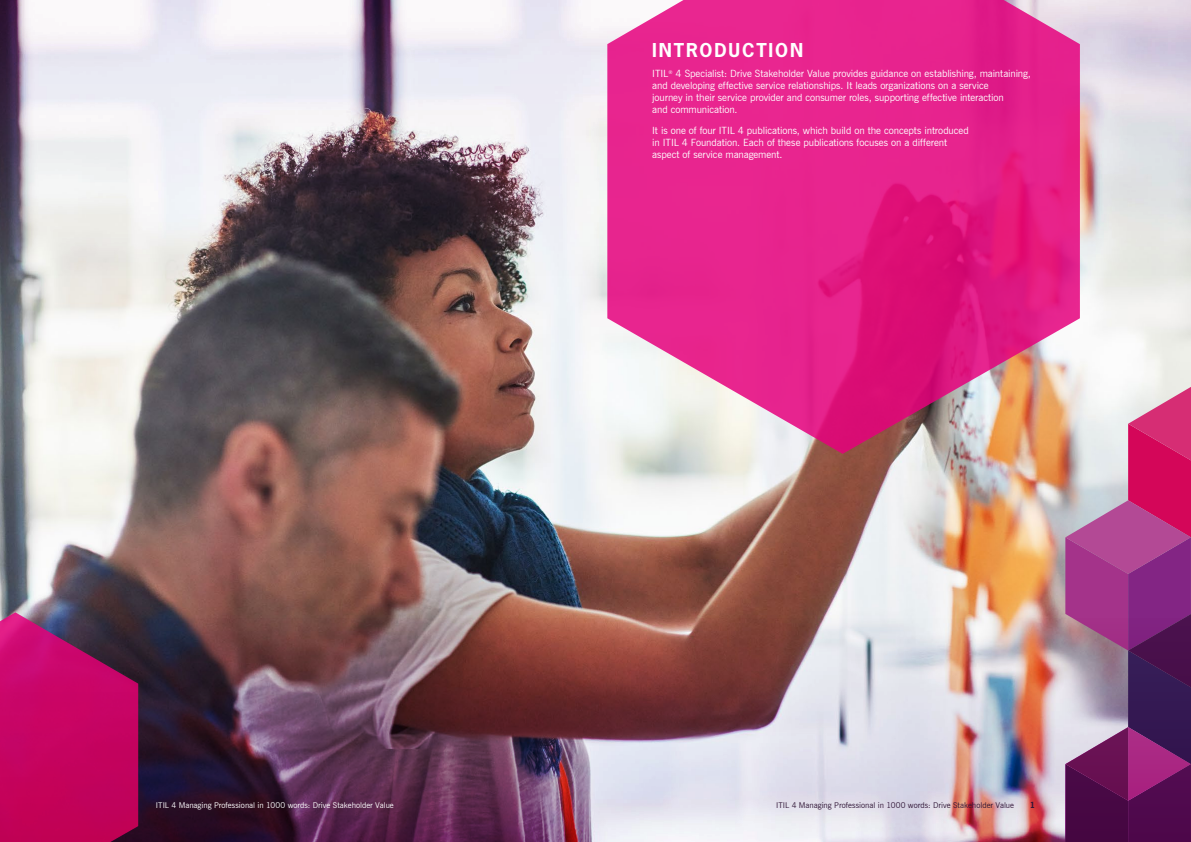
<style>
.page{position:relative;width:1191px;height:842px;background:#fff}
.page>*{position:absolute;margin:0;border:0;box-sizing:border-box;transform-origin:0 0}
.t1{font:700 18px "News Gothic Std";letter-spacing:.105em;color:#fff}
.t2{font:10px/12px "News Gothic BT";letter-spacing:-.01em;color:#fff}
.t3{font:8px "News Gothic BT";color:#fff}
.t4{font:8px "News Gothic BT";color:#301536}
.t5{font:700 8px "News Gothic Std";color:#301536}
</style>
<div class="page">
<img style="left:0;top:276px;width:1191px;height:342px">
<svg style="left:0;top:0;width:1191px;height:276px"></svg>
<svg style="left:607px;top:0;width:473px;height:454px;background:#e43c92"></svg>
<svg style="left:0;top:382px;width:138px;height:236px"></svg>
<svg style="left:1065px;top:387px;width:126px;height:231px;background:#c0669c"></svg>
<img style="left:0;top:618px;width:1191px;height:224px">
<h1 class="t1" style="left:652px;top:38px;width:152px">INTRODUCTION</h1>
<p class="t2" style="left:652px;top:67px;width:380px">ITIL<sup>®</sup> 4 Specialist: Drive Stakeholder Value provides guidance on establishing, maintaining, and developing effective service relationships. It leads organizations on a service<br>journey in their service provider and consumer roles, supporting effective interaction<br>and communication.</p>
<p class="t2" style="left:652px;top:124px;width:318px">It is one of four ITIL 4 publications, which build on the concepts introduced in ITIL 4 Foundation. Each of these publications focuses on a different aspect of service management.</p>
<p class="t3" style="left:156px;top:800px;width:239px">ITIL 4 Managing Professional in 1000 words: Drive Stakeholder Value</p>
<p class="t4" style="left:776px;top:800px;width:239px">ITIL 4 Managing Professional in 1000 words: Drive Stakeholder Value</p>
<p class="t5" style="left:1030px;top:800px;width:6px">1</p>
</div>
